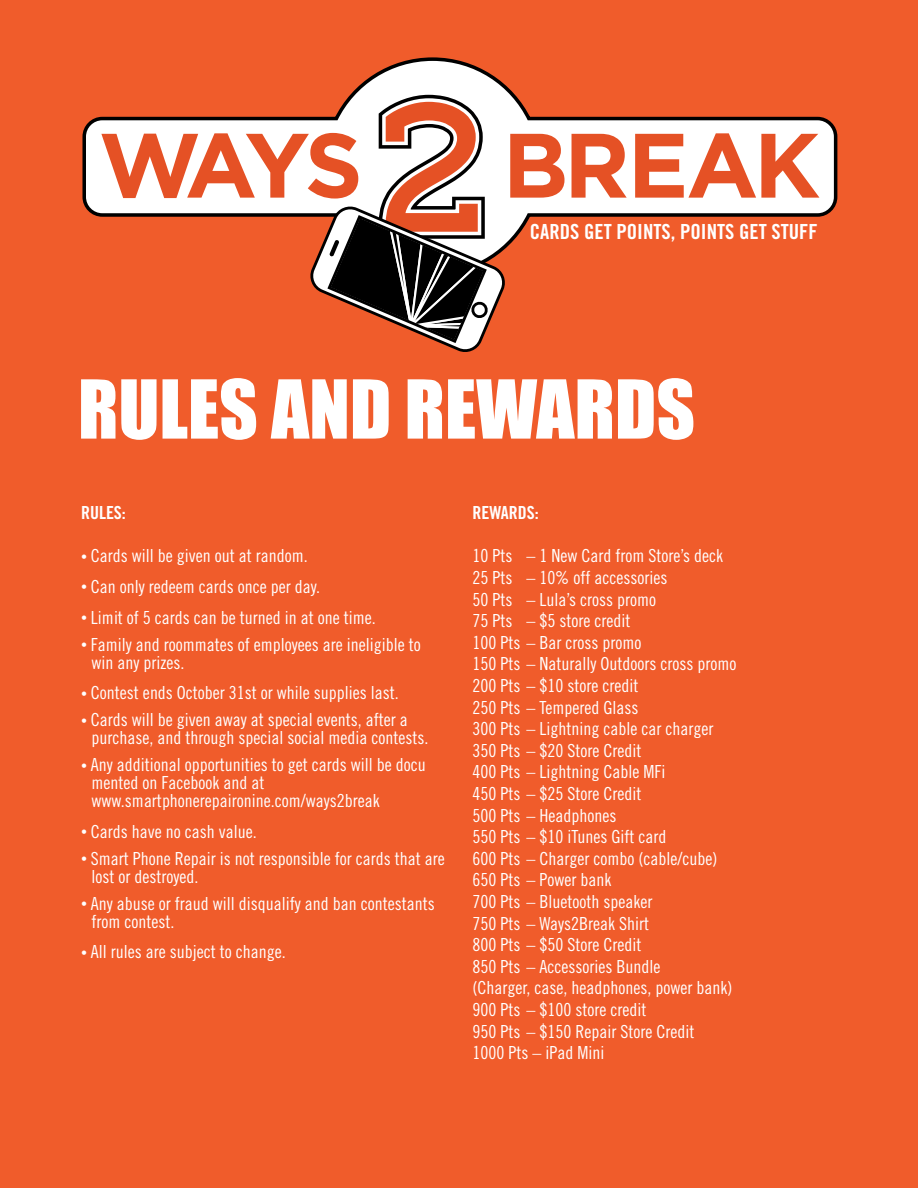
<style>
.page{position:relative;width:918px;height:1188px;background:#f05c2b}
.page>*{position:absolute;margin:0;border:0;box-sizing:border-box;transform-origin:0 0}
.t1{font:700 91.2px "Gotham";letter-spacing:-.05em;color:#e55125}
.t2{font:75px "Impact";color:#fff}
.t3{font:20.85px "Trade Gothic Bold Cond Twenty";color:#fff}
.t4{font:18px/18px "Trade Gothic Cond Eighteen";color:#fff}
.t5{font:18px "Trade Gothic Bold Cond Twenty";color:#fff}
.s1{font-size:12px}
</style>
<div class="page">
<svg style="left:82px;top:57px;width:756px;height:151px"></svg>
<svg style="left:86px;top:61px;width:748px;height:187px"></svg>
<svg style="left:310px;top:85px;width:196px;height:267px"></svg>
<p class="t1" style="left:99px;top:113px;width:266px">WAYS</p>
<p class="t1" style="left:503px;top:113px;width:319px">BREAK</p>
<p class="t3" style="left:530px;top:219px;width:289px">CARDS GET POINTS, POINTS GET STUFF</p>
<p class="t2" style="left:78px;top:351px;width:619px">RULES AND REWARDS</p>
<p class="t5" style="left:81px;top:502px;width:46px">RULES:</p>
<p class="t4" style="left:81px;top:547px;width:228px"><span class="s1">•</span> Cards will be given out at random.</p>
<p class="t4" style="left:81px;top:577px;width:241px"><span class="s1">•</span> Can only redeem cards once per day.</p>
<p class="t4" style="left:81px;top:608px;width:296px"><span class="s1">•</span> Limit of 5 cards can be turned in at one time.</p>
<p class="t4" style="left:92px;top:635px;width:331px;text-indent:-11px"><span class="s1">•</span> Family and roommates of employees are ineligible to win any prizes.</p>
<p class="t4" style="left:81px;top:684px;width:319px"><span class="s1">•</span> Contest ends October 31st or while supplies last.</p>
<p class="t4" style="left:92px;top:711px;width:338px;text-indent:-11px"><span class="s1">•</span> Cards will be given away at special events, after a purchase, and through special social media contests.</p>
<p class="t4" style="left:92px;top:756px;width:336px;text-indent:-11px"><span class="s1">•</span> Any additional opportunities to get cards will be docu mented on Facebook and at www.smartphonerepaironine.com/ways2break</p>
<p class="t4" style="left:81px;top:822px;width:177px"><span class="s1">•</span> Cards have no cash value.</p>
<p class="t4" style="left:92px;top:849px;width:355px;text-indent:-11px"><span class="s1">•</span> Smart Phone Repair is not responsible for cards that are lost or destroyed.</p>
<p class="t4" style="left:92px;top:894px;width:345px;text-indent:-11px"><span class="s1">•</span> Any abuse or fraud will disqualify and ban contestants from contest.</p>
<p class="t4" style="left:81px;top:943px;width:206px"><span class="s1">•</span> All rules are subject to change.</p>
<p class="t5" style="left:472px;top:502px;width:68px">REWARDS:</p>
<p class="t4" style="left:472px;top:547px;width:252px">10 Pts – 1 New Card from Store’s deck</p>
<p class="t4" style="left:472px;top:568px;width:196px">25 Pts – 10% off accessories</p>
<p class="t4" style="left:472px;top:590px;width:185px">50 Pts – Lula’s cross promo</p>
<p class="t4" style="left:472px;top:612px;width:159px">75 Pts – $5 store credit</p>
<p class="t4" style="left:472px;top:633px;width:171px">100 Pts – Bar cross promo</p>
<p class="t4" style="left:472px;top:655px;width:265px">150 Pts – Naturally Outdoors cross promo</p>
<p class="t4" style="left:472px;top:676px;width:167px">200 Pts – $10 store credit</p>
<p class="t4" style="left:472px;top:698px;width:167px">250 Pts – Tempered Glass</p>
<p class="t4" style="left:472px;top:720px;width:242px">300 Pts – Lightning cable car charger</p>
<p class="t4" style="left:472px;top:741px;width:170px">350 Pts – $20 Store Credit</p>
<p class="t4" style="left:472px;top:763px;width:194px">400 Pts – Lightning Cable MFi</p>
<p class="t4" style="left:472px;top:784px;width:170px">450 Pts – $25 Store Credit</p>
<p class="t4" style="left:472px;top:806px;width:145px">500 Pts – Headphones</p>
<p class="t4" style="left:472px;top:828px;width:195px">550 Pts – $10 iTunes Gift card</p>
<p class="t4" style="left:472px;top:849px;width:246px">600 Pts – Charger combo (cable/cube)</p>
<p class="t4" style="left:472px;top:871px;width:140px">650 Pts – Power bank</p>
<p class="t4" style="left:472px;top:892px;width:181px">700 Pts – Bluetooth speaker</p>
<p class="t4" style="left:472px;top:914px;width:178px">750 Pts – Ways2Break Shirt</p>
<p class="t4" style="left:472px;top:936px;width:170px">800 Pts – $50 Store Credit</p>
<p class="t4" style="left:472px;top:955px;width:261px;line-height:21.6px">850 Pts – Accessories Bundle<br>(Charger, case, headphones, power bank)</p>
<p class="t4" style="left:472px;top:1000px;width:175px">900 Pts – $100 store credit</p>
<p class="t4" style="left:472px;top:1022px;width:223px">950 Pts – $150 Repair Store Credit</p>
<p class="t4" style="left:472px;top:1044px;width:133px">1000 Pts – iPad Mini</p>
</div>
